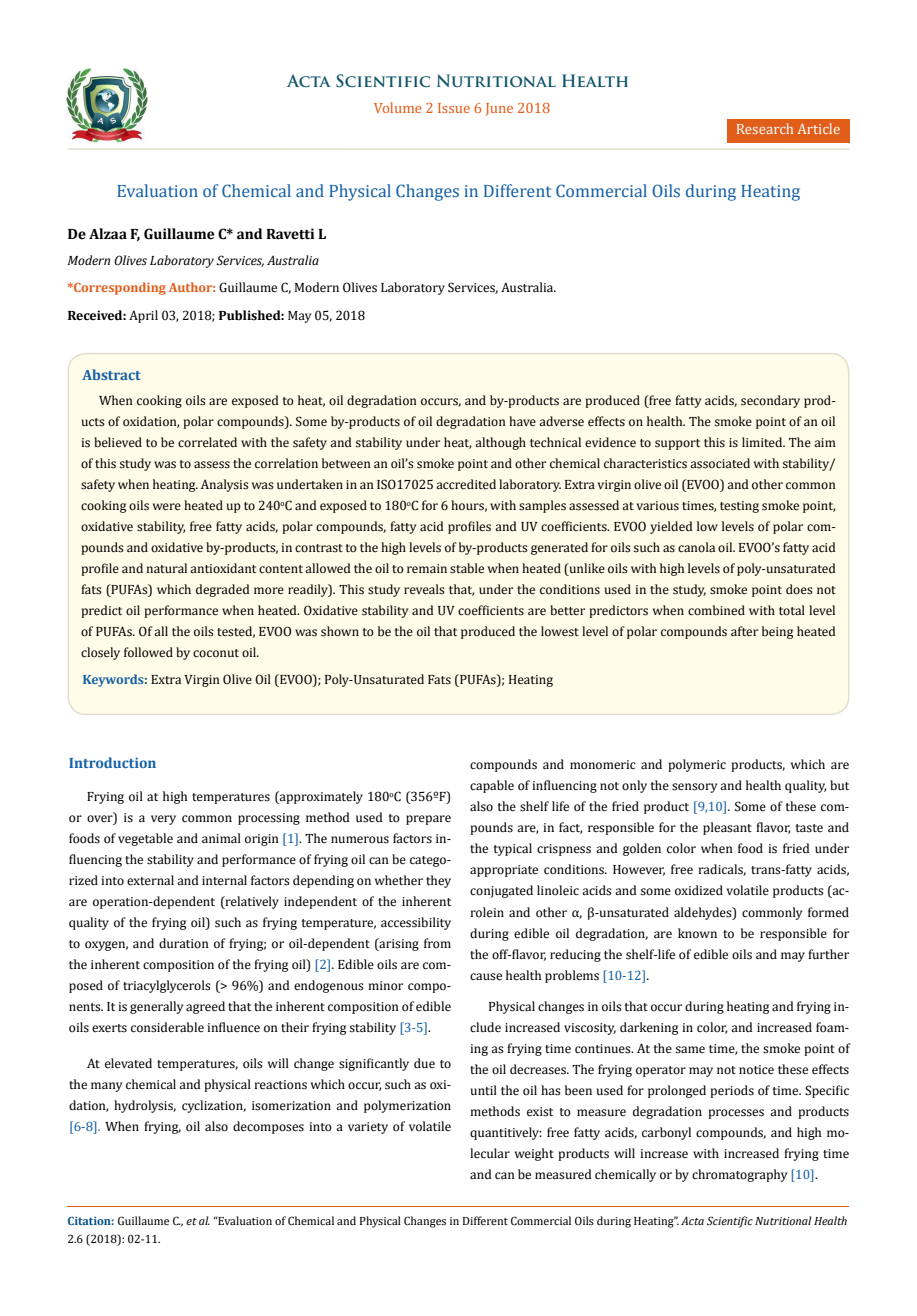
<style>
.page{position:relative;width:917px;height:1316px;background:#fff}
.page>*{position:absolute;margin:0;border:0;box-sizing:border-box;transform-origin:0 0}
.t1{font:18px "Cambria";color:#1560a6}
.t2{font:700 16.5px "Trajan Pro";color:#0e546a}
.t3{font:700 15px "Cambria";color:#000}
.t4{font:15px "Cambria";color:#e05d1a}
.t5{font:700 15px "Cambria";color:#1560a6}
.t6{font:15px "Cambria";color:#fff}
.t7{font:13.5px/21px "Cambria";color:#000;text-align:justify}
.t8{font:12px/18px "Cambria";color:#000}
.s1{font-style:italic}
.s2{font-weight:700;color:#e05d1a}
.s3{font-weight:700}
.s4{font-weight:700;color:#1560a6}
.s5{font-weight:700;color:#0e546a}
.s6{color:#1560a6}
.s7{font-weight:700;color:#035089}
</style>
<div class="page">
<img style="left:67px;top:68px;width:80px;height:74px">
<div style="left:726px;top:119px;width:123px;height:23px;background:#e05d1a"></div>
<div style="left:68px;top:353px;width:780px;height:361px;background:#fffde9;border-radius:18px"></div>
<div style="left:67px;top:353px;width:782px;height:362px;border:2px solid #e0dfcd;border-radius:18px"></div>
<hr style="left:67px;top:1206px;width:782px;height:1px;background:#e05d1a">
<hr style="left:67px;top:148px;width:782px;height:2px;background:#e0dfcd">
<p class="t2" style="left:287px;top:71px;width:344px">Acta Scientific Nutritional Health</p>
<p class="t4" style="left:374px;top:99px;width:178px">Volume 2 Issue 6 June 2018</p>
<p class="t6" style="left:735px;top:120px;width:106px">Research Article</p>
<h1 class="t1" style="left:117px;top:180px;width:685px">Evaluation of Chemical and Physical Changes in Different Commercial Oils during Heating</h1>
<p class="t3" style="left:67px;top:223px;width:260px">De Alzaa F, Guillaume C* and Ravetti L</p>
<p class="t7" style="left:67px;top:247px;width:490px;line-height:26.4px"><span class="s1">Modern Olives Laboratory Services, Australia<br></span><span class="s2">*Corresponding Author:</span> Guillaume C, Modern Olives Laboratory Services, Australia.</p>
<p class="t7" style="left:67px;top:305px;width:299px"><span class="s3">Received:</span> April 03, 2018; <span class="s3">Published:</span> May 05, 2018</p>
<p class="t5" style="left:82px;top:364px;width:60px">Abstract</p>
<p class="t7" style="left:81px;top:390px;width:756px;text-indent:18px">When cooking oils are exposed to heat, oil degradation occurs, and by-products are produced (free fatty acids, secondary prod&shy;ucts of oxidation, polar compounds). Some by-products of oil degradation have adverse effects on health. The smoke point of an oil is believed to be correlated with the safety and stability under heat, although technical evidence to support this is limited. The aim of this study was to assess the correlation between an oil’s smoke point and other chemical characteristics associated with stability/ safety when heating. Analysis was undertaken in an ISO17025 accredited laboratory. Extra virgin olive oil (EVOO) and other common cooking oils were heated up to 240<sup>o</sup>C and exposed to 180<sup>o</sup>C for 6 hours, with samples assessed at various times, testing smoke point, oxidative stability, free fatty acids, polar compounds, fatty acid profiles and UV coefficients. EVOO yielded low levels of polar com&shy;pounds and oxidative by-products, in contrast to the high levels of by-products generated for oils such as canola oil. EVOO’s fatty acid profile and natural antioxidant content allowed the oil to remain stable when heated (unlike oils with high levels of poly-unsaturated fats (PUFAs) which degraded more readily). This study reveals that, under the conditions used in the study, smoke point does not predict oil performance when heated. Oxidative stability and UV coefficients are better predictors when combined with total level of PUFAs. Of all the oils tested, EVOO was shown to be the oil that produced the lowest level of polar compounds after being heated closely followed by coconut oil.</p>
<p class="t7" style="left:82px;top:669px;width:472px"><span class="s4">Keywords</span><span class="s5">:</span> Extra Virgin Olive Oil (EVOO); Poly-Unsaturated Fats (PUFAs); Heating</p>
<p class="t5" style="left:69px;top:752px;width:89px">Introduction</p>
<p class="t7" style="left:69px;top:786px;width:384px;text-indent:18px">Frying oil at high temperatures (approximately 180<sup>o</sup>C (356ºF) or over) is a very common processing method used to prepare foods of vegetable and animal origin <span class="s6">[1]</span>. The numerous factors in&shy;fluencing the stability and performance of frying oil can be catego&shy;rized into external and internal factors depending on whether they are operation-dependent (relatively independent of the inherent quality of the frying oil) such as frying temperature, accessibility to oxygen, and duration of frying; or oil-dependent (arising from the inherent composition of the frying oil) <span class="s6">[2]</span>. Edible oils are com&shy;posed of triacylglycerols (&gt; 96%) and endogenous minor compo&shy;nents. It is generally agreed that the inherent composition of edible oils exerts considerable influence on their frying stability <span class="s6">[3-5]</span>.</p>
<p class="t7" style="left:69px;top:1052px;width:384px;text-indent:18px">At elevated temperatures, oils will change significantly due to the many chemical and physical reactions which occur, such as oxi&shy;dation, hydrolysis, cyclization, isomerization and polymerization <span class="s6">[6-8].</span> When frying, oil also decomposes into a variety of volatile</p>
<p class="t7" style="left:470px;top:754px;width:381px">compounds and monomeric and polymeric products, which are capable of influencing not only the sensory and health quality, but also the shelf life of the fried product <span class="s6">[9,10]</span>. Some of these com&shy;pounds are, in fact, responsible for the pleasant flavor, taste and the typical crispness and golden color when food is fried under appropriate conditions. However, free radicals, trans-fatty acids, conjugated linoleic acids and some oxidized volatile products (ac&shy;rolein and other α, β-unsaturated aldehydes) commonly formed during edible oil degradation, are known to be responsible for the off-flavor, reducing the shelf-life of edible oils and may further cause health problems <span class="s6">[10-12]</span>.</p>
<p class="t7" style="left:470px;top:995px;width:381px;text-indent:18px">Physical changes in oils that occur during heating and frying in&shy;clude increased viscosity, darkening in color, and increased foam&shy;ing as frying time continues. At the same time, the smoke point of the oil decreases. The frying operator may not notice these effects until the oil has been used for prolonged periods of time. Specific methods exist to measure degradation processes and products quantitively: free fatty acids, carbonyl compounds, and high mo&shy;lecular weight products will increase with increased frying time and can be measured chemically or by chromatography <span class="s6">[10]</span>.</p>
<p class="t8" style="left:67px;top:1211px;width:781px"><span class="s7">Citation:</span> Guillaume C<span class="s1">., et al.</span> “Evaluation of Chemical and Physical Changes in Different Commercial Oils during Heating”. <span class="s1">Acta Scientific Nutritional Health<br></span>2.6 (2018): 02-11.</p>
</div>
